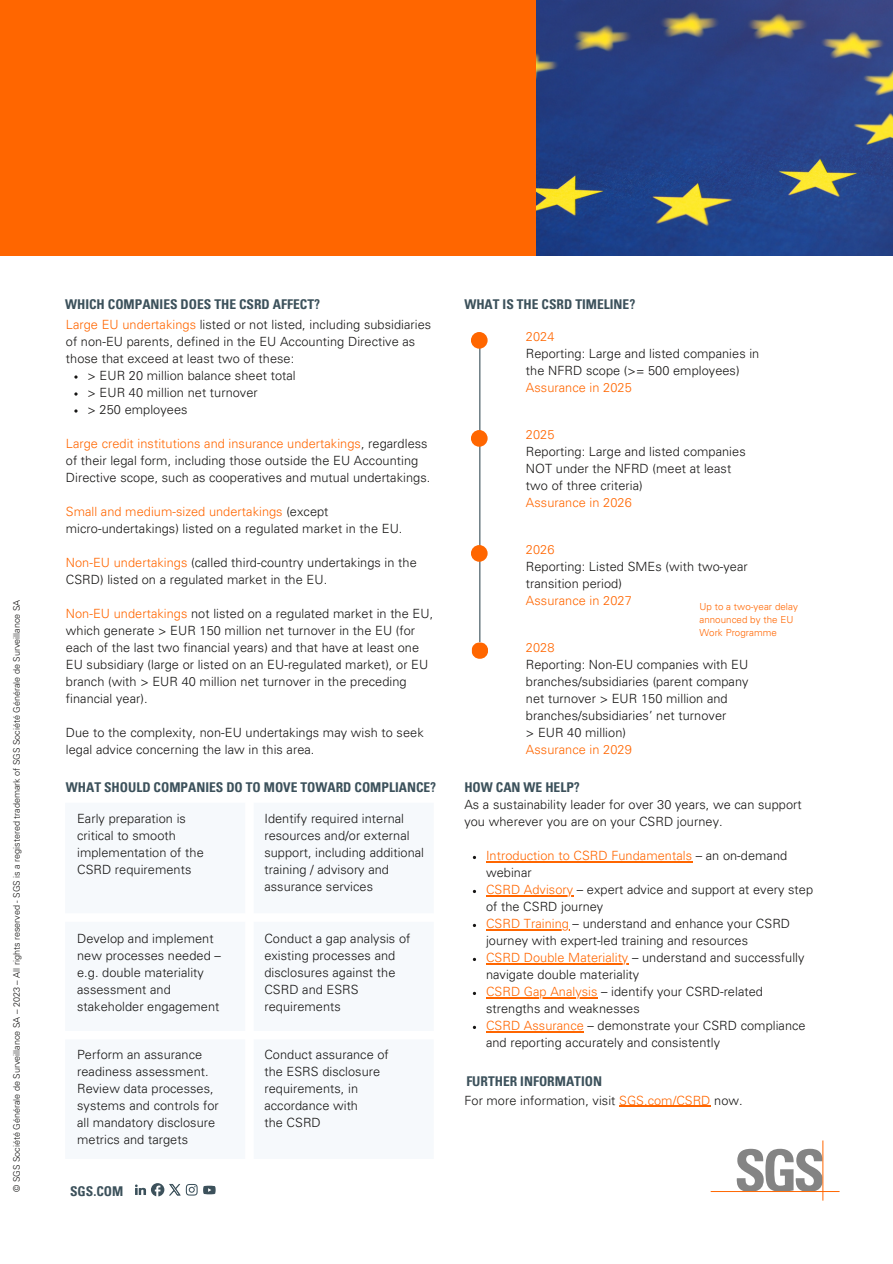
<style>
.page{position:relative;width:893px;height:1264px;background:#fff}
.page>*{position:absolute;margin:0;border:0;box-sizing:border-box;transform-origin:0 0}
.t1{font:700 condensed 13.5px "Univers LT Pro";color:#3c515b}
.t2{font:300 12.75px/17px "Univers LT Pro 45";letter-spacing:.005em;color:#171615}
.t3{font:300 12.75px/17px "Univers LT Pro 45";letter-spacing:.005em;color:#f60}
.t4{font:300 9.75px/13px "Univers LT Pro 45";letter-spacing:.005em;color:#f60}
.t5{font:300 9px "Univers LT Std";color:#171615}
.s1{color:#f60}
.s2{color:#171615}
</style>
<div class="page">
<svg style="left:710px;top:1140px;width:129px;height:60px"></svg>
<img style="left:535px;top:0;width:357px;height:256px">
<div style="left:0;top:0;width:535px;height:260px;background:#f60"></div>
<div style="left:0;top:256px;width:892px;height:39px;background:#fff"></div>
<svg style="left:135px;top:1183px;width:80px;height:13px"></svg>
<hr style="left:479px;top:340px;width:1px;height:302px;background:#3c515b">
<div style="left:471px;top:332px;width:16px;height:17px;background:#f60;border-radius:50%"></div>
<div style="left:471px;top:430px;width:16px;height:17px;background:#f60;border-radius:50%"></div>
<div style="left:471px;top:545px;width:16px;height:16px;background:#f60;border-radius:50%"></div>
<div style="left:471px;top:642px;width:17px;height:17px;background:#f60;border-radius:50%"></div>
<hr style="left:486px;top:861px;width:206px;height:1px;background:#f60">
<hr style="left:486px;top:895px;width:87px;height:1px;background:#f60">
<hr style="left:486px;top:929px;width:83px;height:1px;background:#f60">
<hr style="left:486px;top:963px;width:142px;height:1px;background:#f60">
<hr style="left:486px;top:997px;width:111px;height:1px;background:#f60">
<hr style="left:486px;top:1031px;width:98px;height:1px;background:#f60">
<hr style="left:619px;top:1105px;width:91px;height:1px;background:#f60">
<p class="t5" style="left:13px;top:1191px;width:593px;rotate:-90deg">© SGS Société Générale de Surveillance SA – 2023 – All rights reserved - SGS is a registered trademark of SGS Société Générale de Surveillance SA</p>
<p class="t1" style="left:65px;top:300px;width:256px">WHICH COMPANIES DOES THE CSRD AFFECT?</p>
<p class="t1" style="left:464px;top:300px;width:172px">WHAT IS THE CSRD TIMELINE?</p>
<p class="t2" style="left:66px;top:317px;width:367px"><span class="s1">Large EU undertakings</span> listed or not listed, including subsidiaries of non-EU parents, defined in the EU Accounting Directive as those that exceed at least two of these:</p>
<p class="t2" style="left:87px;top:368px;width:210px">&gt; EUR 20 million balance sheet total</p>
<p class="t2" style="left:87px;top:385px;width:172px">&gt; EUR 40 million net turnover</p>
<p class="t2" style="left:87px;top:402px;width:101px">&gt; 250 employees</p>
<p class="t2" style="left:66px;top:436px;width:366px"><span class="s1">Large credit institutions and insurance undertakings</span>, regardless of their legal form, including those outside the EU Accounting<br>Directive scope, such as cooperatives and mutual undertakings.</p>
<p class="t3" style="left:66px;top:504px;width:264px">Small and medium-sized undertakings <span class="s2">(except</span></p>
<p class="t2" style="left:66px;top:521px;width:338px">micro-undertakings) listed on a regulated market in the EU.</p>
<p class="t2" style="left:66px;top:555px;width:352px"><span class="s1">Non-EU undertakings</span> (called third-country undertakings in the<br>CSRD) listed on a regulated market in the EU.</p>
<p class="t2" style="left:66px;top:606px;width:369px"><span class="s1">Non-EU undertakings</span> not listed on a regulated market in the EU, which generate &gt; EUR 150 million net turnover in the EU (for each of the last two financial years) and that have at least one EU subsidiary (large or listed on an EU-regulated market), or EU branch (with &gt; EUR 40 million net turnover in the preceding financial year).</p>
<p class="t2" style="left:66px;top:725px;width:359px">Due to the complexity, non-EU undertakings may wish to seek legal advice concerning the law in this area.</p>
<p class="t3" style="left:526px;top:330px;width:30px">2024</p>
<p class="t2" style="left:526px;top:347px;width:235px">Reporting: Large and listed companies in the NFRD scope (&gt;= 500 employees)</p>
<p class="t3" style="left:526px;top:381px;width:107px">Assurance in 2025</p>
<p class="t3" style="left:526px;top:428px;width:30px">2025</p>
<p class="t2" style="left:526px;top:445px;width:221px">Reporting: Large and listed companies<br>NOT under the NFRD (meet at least two of three criteria)</p>
<p class="t3" style="left:526px;top:496px;width:107px">Assurance in 2026</p>
<p class="t3" style="left:526px;top:543px;width:30px">2026</p>
<p class="t2" style="left:526px;top:560px;width:223px">Reporting: Listed SMEs (with two-year transition period)</p>
<p class="t3" style="left:526px;top:594px;width:107px">Assurance in 2027</p>
<p class="t3" style="left:526px;top:640px;width:30px">2028</p>
<p class="t2" style="left:526px;top:657px;width:224px">Reporting: Non-EU companies with EU branches/subsidiaries (parent company net turnover &gt; EUR 150 million and branches/subsidiaries’ net turnover</p>
<p class="t2" style="left:526px;top:725px;width:102px">&gt; EUR 40 million)</p>
<p class="t3" style="left:526px;top:742px;width:107px">Assurance in 2029</p>
<p class="t4" style="left:699px;top:601px;width:100px">Up to a two-year delay announced by the EU<br>Work Programme</p>
<p class="t1" style="left:66px;top:782px;width:372px">WHAT SHOULD COMPANIES DO TO MOVE TOWARD COMPLIANCE?</p>
<p class="t1" style="left:464px;top:782px;width:117px">HOW CAN WE HELP?</p>
<p class="t2" style="left:77px;top:811px;width:128px">Early preparation is critical to smooth implementation of the<br>CSRD requirements</p>
<p class="t2" style="left:264px;top:811px;width:161px">Identify required internal resources and/or external support, including additional training / advisory and assurance services</p>
<p class="t2" style="left:77px;top:931px;width:145px">Develop and implement new processes needed – e.g. double materiality assessment and stakeholder engagement</p>
<p class="t2" style="left:264px;top:931px;width:147px">Conduct a gap analysis of existing processes and disclosures against the<br>CSRD and ESRS requirements</p>
<p class="t2" style="left:77px;top:1048px;width:133px">Perform an assurance readiness assessment.</p>
<p class="t2" style="left:77px;top:1082px;width:143px">Review data processes, systems and controls for all mandatory disclosure metrics and targets</p>
<p class="t2" style="left:264px;top:1048px;width:126px">Conduct assurance of</p>
<p class="t2" style="left:264px;top:1065px;width:117px">the ESRS disclosure requirements, in accordance with</p>
<p class="t2" style="left:264px;top:1116px;width:58px">the CSRD</p>
<p class="t1" style="left:70px;top:1185px;width:55px">SGS.COM</p>
<p class="t2" style="left:464px;top:797px;width:339px">As a sustainability leader for over 30 years, we can support you wherever you are on your CSRD journey.</p>
<p class="t3" style="left:486px;top:848px;width:303px">Introduction to CSRD Fundamentals <span class="s2">– an on-demand webinar</span></p>
<p class="t2" style="left:486px;top:882px;width:328px"><span class="s1">CSRD Advisory</span> – expert advice and support at every step of the CSRD journey</p>
<p class="t2" style="left:486px;top:916px;width:305px"><span class="s1">CSRD Training</span> – understand and enhance your CSRD journey with expert-led training and resources</p>
<p class="t2" style="left:486px;top:950px;width:320px"><span class="s1">CSRD Double Materiality</span> – understand and successfully navigate double materiality</p>
<p class="t2" style="left:486px;top:984px;width:278px"><span class="s1">CSRD Gap Analysis</span> – identify your CSRD-related strengths and weaknesses</p>
<p class="t2" style="left:486px;top:1018px;width:321px"><span class="s1">CSRD Assurance</span> – demonstrate your CSRD compliance and reporting accurately and consistently</p>
<p class="t1" style="left:466px;top:1075px;width:137px">FURTHER INFORMATION</p>
<p class="t2" style="left:464px;top:1093px;width:280px">For more information, visit <span class="s1">SGS.com/CSRD</span> now.</p>
</div>
